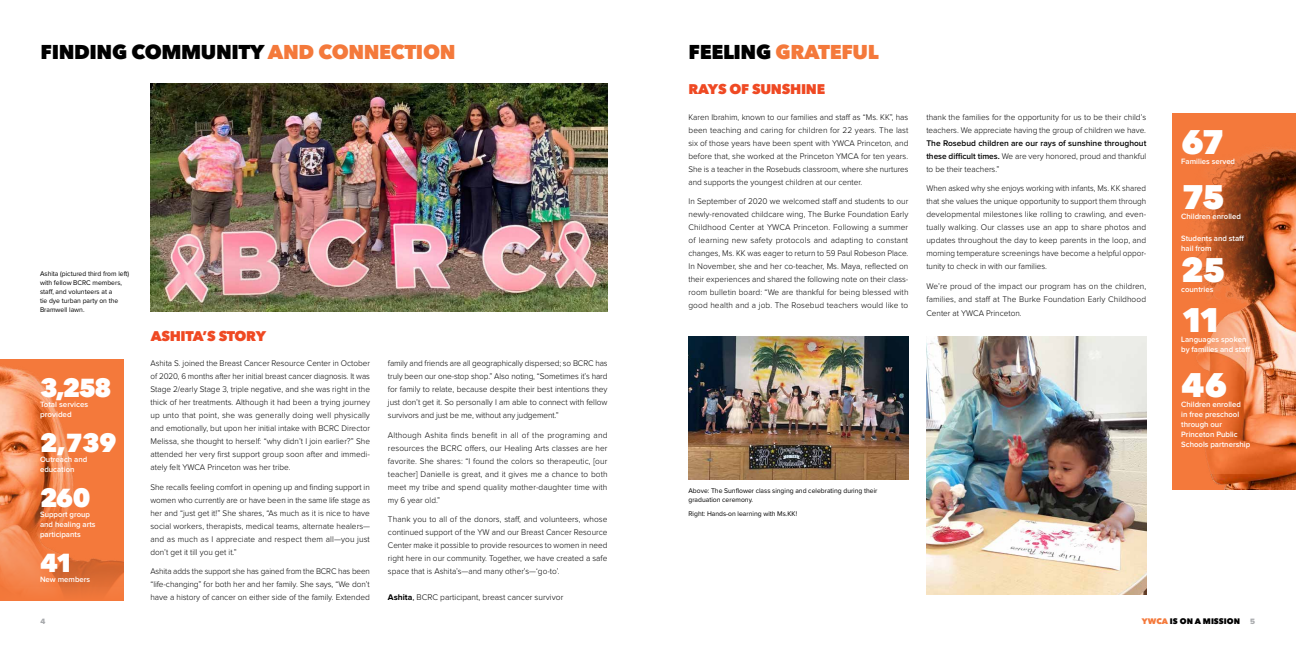
<style>
.page{position:relative;width:1296px;height:648px;background:#fff}
.page>*{position:absolute;margin:0;border:0;box-sizing:border-box;transform-origin:0 0}
.t1{font:800 34px "Avenir Next";letter-spacing:-.08em;color:#fff}
.t2{font:800 26px "Avenir Next";letter-spacing:-.08em;color:#fff}
.t3{font:800 20px "Avenir Next";letter-spacing:-.02em;color:#000}
.t4{font:800 20px "Avenir Next";letter-spacing:-.02em;color:#f4793b}
.t5{font:800 14px "Avenir Next";letter-spacing:-.02em;color:#ef4923}
.t6{font:300 8.5px/13px "Proxima Nova";color:#000;text-align:justify}
.t7{font:300 8.5px/13px "Proxima Nova";color:#000;text-align:justify;scale:.96 1}
.t8{font:300 8.5px/13px "Proxima Nova";color:#000;text-align:justify;scale:.95 1}
.t9{font:600 8.5px/13px "Proxima Nova";letter-spacing:.005em;color:#000;text-align:justify}
.t10{font:600 8px/10px "Proxima Nova";color:#fff}
.t11{font:800 8px "Avenir Next";color:#000}
.t12{font:8px "Proxima Nova Extrabld";color:#a7a9ac}
.t13{font:7px/9px "Proxima Nova";color:#000}
.s1{color:#f4793b}
.s2{color:#000}
.s3{font-weight:700}
.s4{font-weight:400}
.s5{font-weight:300}
</style>
<div class="page">
<img style="left:1172px;top:123px;width:124px;height:367px">
<img style="left:150px;top:84px;width:458px;height:228px">
<img style="left:688px;top:336px;width:220px;height:144px">
<img style="left:926px;top:336px;width:220px;height:258px">
<svg style="left:1172px;top:113px;width:106px;height:361px;background:#d76e39"></svg>
<img style="left:0;top:359px;width:124px;height:109px">
<svg style="left:0;top:468px;width:124px;height:132px;background:#ec7a41"></svg>
<h3 class="t3" style="left:40px;top:40px;width:417px">FINDING COMMUNITY <span class="s1">AND CONNECTION</span></h3>
<h3 class="t4" style="left:688px;top:40px;width:192px"><span class="s2">FEELING</span> GRATEFUL</h3>
<h3 class="t5" style="left:688px;top:81px;width:138px">RAYS OF SUNSHINE</h3>
<p class="t6" style="left:688px;top:111px;width:222px">Karen Ibrahim, known to our families and staff as “Ms. KK”, has been teaching and caring for children for 22 years. The last six of those years have been spent with YWCA Princeton, and before that, she worked at the Princeton YMCA for ten years.<br>She is a teacher in the Rosebuds classroom, where she nurtures and supports the youngest children at our center.</p>
<p class="t6" style="left:688px;top:195px;width:221px">In September of 2020 we welcomed staff and students to our newly-renovated childcare wing, The Burke Foundation Early Childhood Center at YWCA Princeton. Following a summer of learning new safety protocols and adapting to constant changes, Ms. KK was eager to return to 59 Paul Robeson Place.<br>In November, she and her co-teacher, Ms. Maya, reflected on their experiences and shared the following note on their class&shy;room bulletin board: “We are thankful for being blessed with good health and a job. The Rosebud teachers would like to</p>
<p class="t13" style="left:40px;top:269px;width:91px">Ashita (pictured third from left) with fellow BCRC members, staff, and volunteers at a<br>tie dye turban party on the<br>Bramwell lawn.</p>
<h2 class="t2" style="left:40px;top:372px;width:73px">3,258</h2>
<p class="t10" style="left:40px;top:400px;width:50px">Total services provided</p>
<h2 class="t2" style="left:40px;top:427px;width:78px">2,739</h2>
<p class="t10" style="left:40px;top:455px;width:49px">Outreach and education</p>
<h2 class="t2" style="left:40px;top:482px;width:52px">260</h2>
<p class="t10" style="left:40px;top:510px;width:57px">Support group and healing arts participants</p>
<h2 class="t2" style="left:40px;top:547px;width:35px">41</h2>
<p class="t10" style="left:40px;top:575px;width:52px">New members</p>
<h3 class="t5" style="left:151px;top:327px;width:117px">ASHITA’S STORY</h3>
<p class="t6" style="left:150px;top:357px;width:221px">Ashita S. joined the Breast Cancer Resource Center in October of 2020, 6 months after her initial breast cancer diagnosis. It was Stage 2/early Stage 3, triple negative, and she was right in the thick of her treatments. Although it had been a trying journey up unto that point, she was generally doing well physically and emotionally, but upon her initial intake with BCRC Director Melissa, she thought to herself: “why didn’t I join earlier?” She attended her very first support group soon after and immedi&shy;ately felt YWCA Princeton was her tribe.</p>
<p class="t7" style="left:150px;top:481px;width:230px">She recalls feeling comfort in opening up and finding support in women who currently are or have been in the same life stage as her and “just get it!” She shares, “As much as it is nice to have social workers, therapists, medical teams, alternate healers— and as much as I appreciate and respect them all—you just don’t get it till you get it.”</p>
<p class="t7" style="left:150px;top:565px;width:230px">Ashita adds the support she has gained from the BCRC has been “life-changing” for both her and her family. She says, “We don’t have a history of cancer on either side of the family. Extended</p>
<p class="t6" style="left:388px;top:357px;width:221px">family and friends are all geographically dispersed; so BCRC has truly been our one-stop shop.” Also noting, “Sometimes it’s hard for family to relate, because despite their best intentions they just don’t get it. So personally I am able to connect with fellow survivors and just be me, without any judgement.”</p>
<p class="t6" style="left:388px;top:429px;width:221px">Although Ashita finds benefit in all of the programing and resources the BCRC offers, our Healing Arts classes are her favorite. She shares: “I found the colors so therapeutic, [our teacher] Danielle is great, and it gives me a chance to both meet my tribe and spend quality mother-daughter time with my 6 year old.”</p>
<p class="t6" style="left:388px;top:513px;width:221px">Thank you to all of the donors, staff, and volunteers, whose continued support of the YW and our Breast Cancer Resource Center make it possible to provide resources to women in need right here in our community. Together, we have created a safe space that is Ashita’s—and many other’s—‘go-to’.</p>
<p class="t6" style="left:388px;top:591px;width:177px"><span class="s3">Ashita</span><span class="s4">,</span> BCRC participant, breast cancer survivor</p>
<p class="t13" style="left:688px;top:486px;width:191px">Above: The Sunflower class singing and celebrating during their graduation ceremony.</p>
<p class="t13" style="left:688px;top:509px;width:110px">Right: Hands-on learning with Ms.KK!</p>
<p class="t6" style="left:926px;top:111px;width:221px">thank the families for the opportunity for us to be their child’s teachers. We appreciate having the group of children we have.</p>
<p class="t9" style="left:926px;top:137px;width:222px">The Rosebud children are our rays of sunshine throughout these difficult times. <span class="s5">We are very honored, proud and thankful to be their teachers.”</span></p>
<p class="t8" style="left:926px;top:182px;width:233px">When asked why she enjoys working with infants, Ms. KK shared that she values the unique opportunity to support them through developmental milestones like rolling to crawling, and even&shy;tually walking. Our classes use an app to share photos and updates throughout the day to keep parents in the loop, and morning temperature screenings have become a helpful oppor&shy;tunity to check in with our families.</p>
<p class="t6" style="left:926px;top:280px;width:222px">We’re proud of the impact our program has on the children, families, and staff at The Burke Foundation Early Childhood</p>
<p class="t6" style="left:926px;top:307px;width:97px">Center at YWCA Princeton.</p>
<h1 class="t1" style="left:1181px;top:121px;width:44px">67</h1>
<p class="t10" style="left:1181px;top:157px;width:55px">Families served</p>
<h1 class="t1" style="left:1181px;top:176px;width:45px">75</h1>
<p class="t10" style="left:1181px;top:212px;width:61px">Children enrolled</p>
<p class="t10" style="left:1181px;top:234px;width:65px">Students and staff hail from</p>
<h1 class="t1" style="left:1181px;top:249px;width:46px">25</h1>
<p class="t10" style="left:1181px;top:285px;width:34px">countries</p>
<h1 class="t1" style="left:1181px;top:299px;width:42px">11</h1>
<p class="t10" style="left:1181px;top:335px;width:71px">Languages spoken by families and staff</p>
<h1 class="t1" style="left:1181px;top:364px;width:48px">46</h1>
<p class="t10" style="left:1181px;top:400px;width:70px">Children enrolled<br>in free preschool through our<br>Princeton Public<br>Schools partnership</p>
<p class="t12" style="left:40px;top:618px;width:6px">4</p>
<p class="t11" style="left:1142px;top:616px;width:100px"><span class="s1">YWCA</span> IS ON A MISSION</p>
<p class="t12" style="left:1250px;top:618px;width:6px">5</p>
</div>
